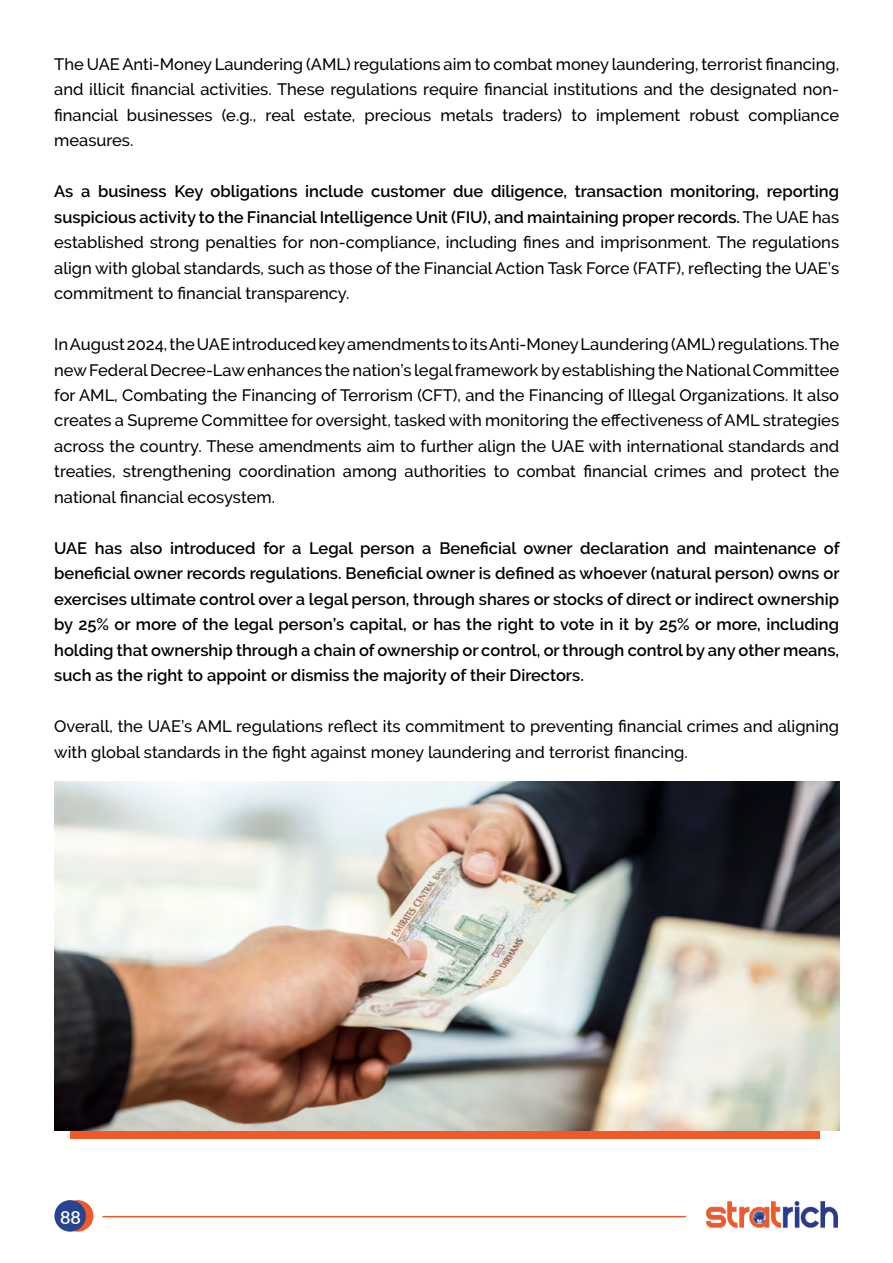
<style>
.page{position:relative;width:893px;height:1263px;background:#fff}
.page>*{position:absolute;margin:0;border:0;box-sizing:border-box;transform-origin:0 0}
.t1{font:600 18px "Lato";color:#fff}
.t2{font:500 16.5px/25.5px "Raleway";color:#000;text-align:justify}
.t3{font:600 16.5px/25.5px "Raleway";color:#000;text-align:justify}
.s1{font-weight:600}
</style>
<div class="page">
<div style="left:62px;top:1200px;width:31px;height:32px;background:#f05a2a;border-radius:50%"></div>
<div style="left:54px;top:1200px;width:32px;height:32px;background:#28448e;border-radius:50%"></div>
<hr style="left:102px;top:1216px;width:584px;height:1px;background:#f05a2a">
<img style="left:706px;top:1201px;width:132px;height:27px">
<div style="left:70px;top:1129px;width:749px;height:9px;background:#f05929"></div>
<img style="left:54px;top:781px;width:785px;height:350px">
<p class="t2" style="left:54px;top:51px;width:786px">The UAE Anti-Money Laundering (AML) regulations aim to combat money laundering, terrorist financing, and illicit financial activities. These regulations require financial institutions and the designated non&shy;financial businesses (e.g., real estate, precious metals traders) to implement robust compliance measures.</p>
<p class="t2" style="left:54px;top:178px;width:786px"><span class="s1">As a business Key obligations include customer due diligence, transaction monitoring, reporting suspicious activity to the Financial Intelligence Unit (FIU), and maintaining proper records.</span> The UAE has established strong penalties for non-compliance, including fines and imprisonment. The regulations align with global standards, such as those of the Financial Action Task Force (FATF), reflecting the UAE’s commitment to financial transparency.</p>
<p class="t2" style="left:54px;top:331px;width:786px">In August 2024, the UAE introduced key amendments to its Anti-Money Laundering (AML) regulations. The new Federal Decree-Law enhances the nation’s legal framework by establishing the National Committee for AML, Combating the Financing of Terrorism (CFT), and the Financing of Illegal Organizations. It also creates a Supreme Committee for oversight, tasked with monitoring the effectiveness of AML strategies across the country. These amendments aim to further align the UAE with international standards and treaties, strengthening coordination among authorities to combat financial crimes and protect the national financial ecosystem.</p>
<p class="t3" style="left:54px;top:535px;width:787px">UAE has also introduced for a Legal person a Beneficial owner declaration and maintenance of beneficial owner records regulations. Beneficial owner is defined as whoever (natural person) owns or exercises ultimate control over a legal person, through shares or stocks of direct or indirect ownership by 25% or more of the legal person’s capital, or has the right to vote in it by 25% or more, including holding that ownership through a chain of ownership or control, or through control by any other means, such as the right to appoint or dismiss the majority of their Directors.</p>
<p class="t2" style="left:54px;top:714px;width:786px">Overall, the UAE’s AML regulations reflect its commitment to preventing financial crimes and aligning with global standards in the fight against money laundering and terrorist financing.</p>
<p class="t1" style="left:60px;top:1204px;width:22px">88</p>
</div>
